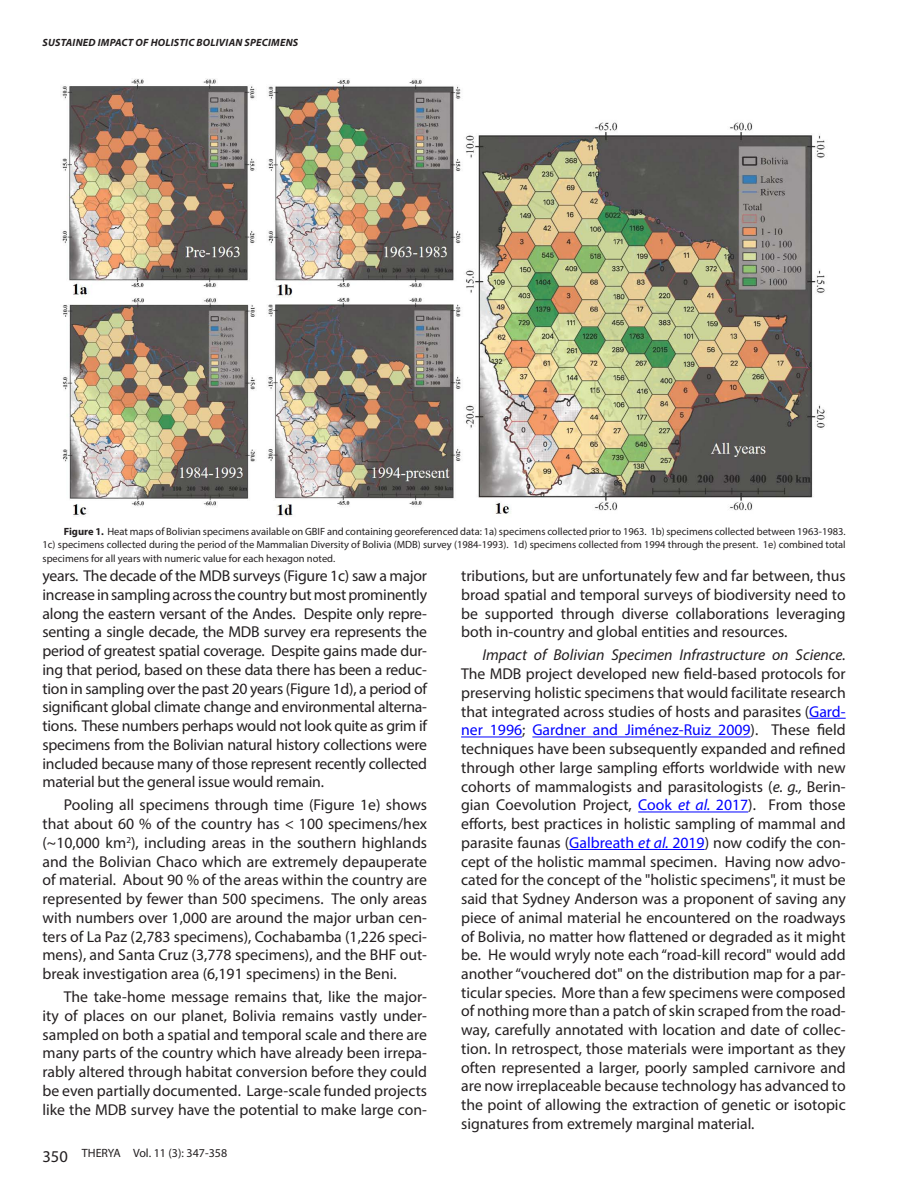
<style>
.page{position:relative;width:918px;height:1188px;background:#fff}
.page>*{position:absolute;margin:0;border:0;box-sizing:border-box;transform-origin:0 0}
.t1{font:15.75px/18.8px "Myriad Pro";color:#231f20;text-align:justify}
.t2{font:italic 15.75px "Myriad Pro";color:#231f20}
.t3{font:12px "Myriad Pro";color:#231f20}
.t4{font:10.5px/13.5px "Myriad Pro";color:#231f20;text-align:justify}
.t5{font:italic 700 10.5px "Myriad Pro";letter-spacing:.02em;color:#231f20}
.s1{font-weight:700}
.s2{font-size:16.5px}
.s3{color:#00f}
.s4{font-style:italic}
.s5{font-style:italic;color:#00f}
</style>
<div class="page">
<hr style="left:809px;top:718px;width:37px;height:1px;background:#00f">
<hr style="left:461px;top:737px;width:61px;height:1px;background:#00f">
<hr style="left:532px;top:737px;width:219px;height:1px;background:#00f">
<hr style="left:638px;top:812px;width:110px;height:1px;background:#00f">
<hr style="left:569px;top:849px;width:136px;height:1px;background:#00f">
<img style="left:62px;top:79px;width:763px;height:438px">
<p class="t5" style="left:43px;top:36px;width:257px">SUSTAINED IMPACT OF HOLISTIC BOLIVIAN SPECIMENS</p>
<p class="t4" style="left:43px;top:524px;width:805px;text-indent:21px"><span class="s1">Figure 1.</span> Heat maps of Bolivian specimens available on GBIF and containing georeferenced data: 1a) specimens collected prior to 1963. 1b) specimens collected between 1963-1983.<br>1c) specimens collected during the period of the Mammalian Diversity of Bolivia (MDB) survey (1984-1993). 1d) specimens collected from 1994 through the present. 1e) combined total specimens for all years with numeric value for each hexagon noted.</p>
<p class="t1" style="left:43px;top:566px;width:386px">years. The decade of the MDB surveys (Figure 1c) saw a major increase in sampling across the country but most prominently along the eastern versant of the Andes. Despite only repre&shy;senting a single decade, the MDB survey era represents the period of greatest spatial coverage. Despite gains made dur&shy;ing that period, based on these data there has been a reduc&shy;tion in sampling over the past 20 years (Figure 1d), a period of significant global climate change and environmental alterna&shy;tions. These numbers perhaps would not look quite as grim if specimens from the Bolivian natural history collections were included because many of those represent recently collected material but the general issue would remain.</p>
<p class="t1" style="left:43px;top:795px;width:386px;text-indent:21px">Pooling all specimens through time (Figure 1e) shows that about 60 % of the country has &lt; 100 specimens/hex (~10,000 km<sup>2</sup>), including areas in the southern highlands and the Bolivian Chaco which are extremely depauperate of material. About 90 % of the areas within the country are represented by fewer than 500 specimens. The only areas with numbers over 1,000 are around the major urban cen&shy;ters of La Paz (2,783 specimens), Cochabamba (1,226 speci&shy;mens), and Santa Cruz (3,778 specimens), and the BHF out&shy;break investigation area (6,191 specimens) in the Beni.</p>
<p class="t1" style="left:43px;top:987px;width:386px;text-indent:21px">The take-home message remains that, like the major&shy;ity of places on our planet, Bolivia remains vastly under&shy;sampled on both a spatial and temporal scale and there are many parts of the country which have already been irrepa&shy;rably altered through habitat conversion before they could be even partially documented. Large-scale funded projects like the MDB survey have the potential to make large con-</p>
<p class="t3" style="left:43px;top:1146px;width:186px"><span class="s2">350</span> THERYA Vol. 11 (3): 347-358</p>
<p class="t1" style="left:461px;top:566px;width:386px">tributions, but are unfortunately few and far between, thus broad spatial and temporal surveys of biodiversity need to be supported through diverse collaborations leveraging both in-country and global entities and resources.</p>
<p class="t2" style="left:482px;top:645px;width:365px">Impact of Bolivian Specimen Infrastructure on Science.</p>
<p class="t1" style="left:461px;top:664px;width:386px">The MDB project developed new field-based protocols for preserving holistic specimens that would facilitate research that integrated across studies of hosts and parasites (<span class="s3">Gard&shy;ner 1996</span>; <span class="s3">Gardner and Jiménez-Ruiz 2009</span>). These field techniques have been subsequently expanded and refined through other large sampling efforts worldwide with new cohorts of mammalogists and parasitologists (<span class="s4">e. g.,</span> Berin&shy;gian Coevolution Project, <span class="s3">Cook</span> <span class="s5">et al.</span> <span class="s3">2017</span>). From those efforts, best practices in holistic sampling of mammal and parasite faunas (<span class="s3">Galbreath</span> <span class="s5">et al.</span> <span class="s3">2019</span>) now codify the con&shy;cept of the holistic mammal specimen. Having now advo&shy;cated for the concept of the "holistic specimens", it must be said that Sydney Anderson was a proponent of saving any piece of animal material he encountered on the roadways of Bolivia, no matter how flattened or degraded as it might be. He would wryly note each “road-kill record" would add another “vouchered dot" on the distribution map for a par&shy;ticular species. More than a few specimens were composed of nothing more than a patch of skin scraped from the road&shy;way, carefully annotated with location and date of collec&shy;tion. In retrospect, those materials were important as they often represented a larger, poorly sampled carnivore and are now irreplaceable because technology has advanced to the point of allowing the extraction of genetic or isotopic signatures from extremely marginal material.</p>
</div>
